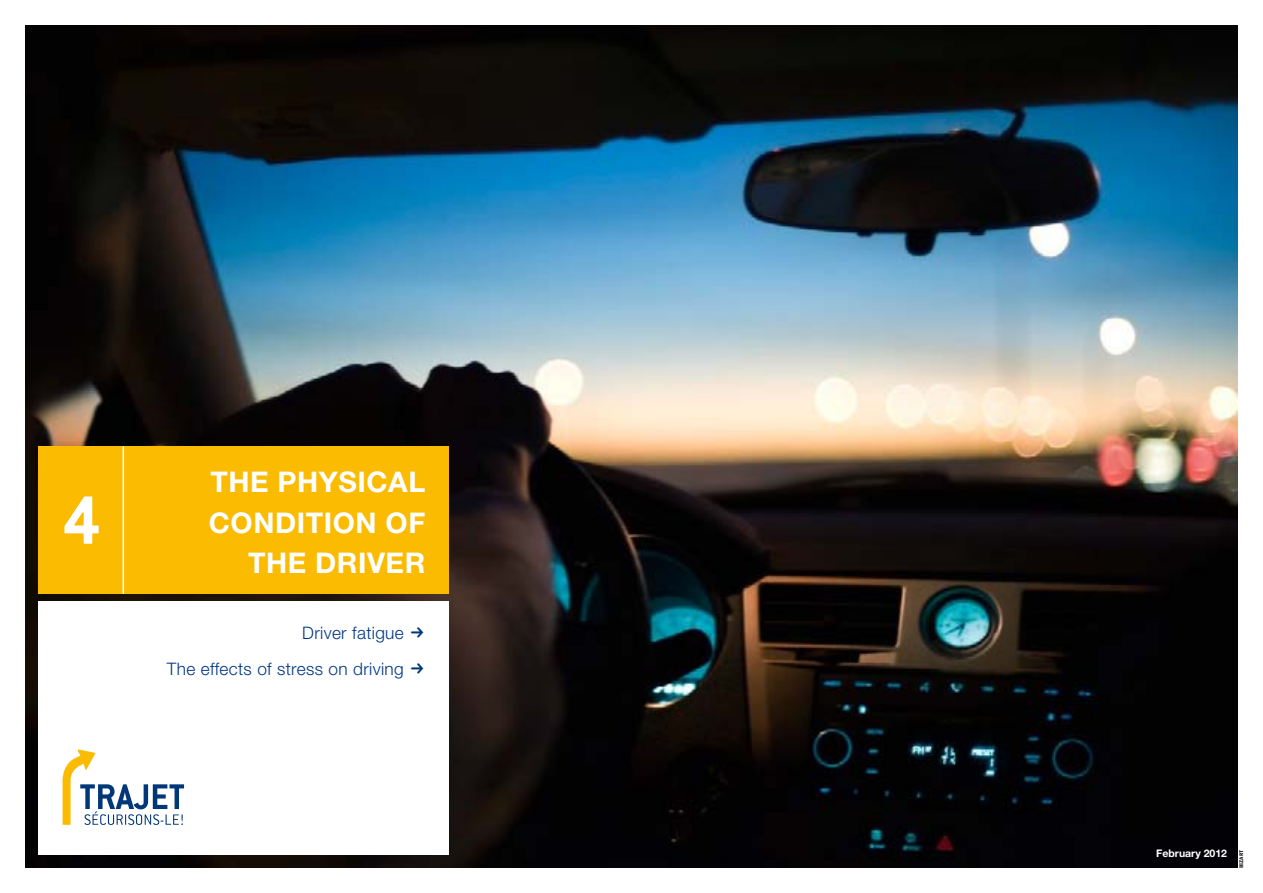
<style>
.page{position:relative;width:1263px;height:893px;background:#fff}
.page>*{position:absolute;margin:0;border:0;box-sizing:border-box;transform-origin:0 0}
.t1{font:700 75px "Conduit ITC";color:#fff}
.t2{font:700 28.5px/40.5px "Helvetica Neue LT Std";letter-spacing:.02em;color:#fff;text-align:right}
.t3{font:300 17.25px/36px "Helvetica Neue LT Std";letter-spacing:.02em;color:#003882;text-align:right}
.t4{font:700 10.5px "Helvetica Neue LT Std";color:#fff}
.t5{font:900 4.95px "Bell Gothic Std";color:#000}
</style>
<div class="page">
<img style="left:26px;top:26px;width:1211px;height:841px">
<div style="left:38px;top:602px;width:411px;height:253px;background:#fff"></div>
<svg style="left:63px;top:749px;width:121px;height:75px"></svg>
<div style="left:38px;top:446px;width:411px;height:148px;background:#fabb00"></div>
<hr style="left:123px;top:446px;width:1px;height:148px;background:#fff">
<h1 class="t1" style="left:63px;top:476px;width:40px">4</h1>
<h2 class="t2" style="left:209px;top:461px;width:218px">THE PHYSICAL<br>CONDITION OF<br>THE DRIVER</h2>
<p class="t3" style="left:167px;top:614px;width:238px">Driver fatigue<br>The effects of stress on driving</p>
<p class="t4" style="left:1156px;top:847px;width:72px">February 2012</p>
<p class="t5" style="left:1238px;top:868px;width:20px;rotate:-90deg">BIZART</p>
</div>
